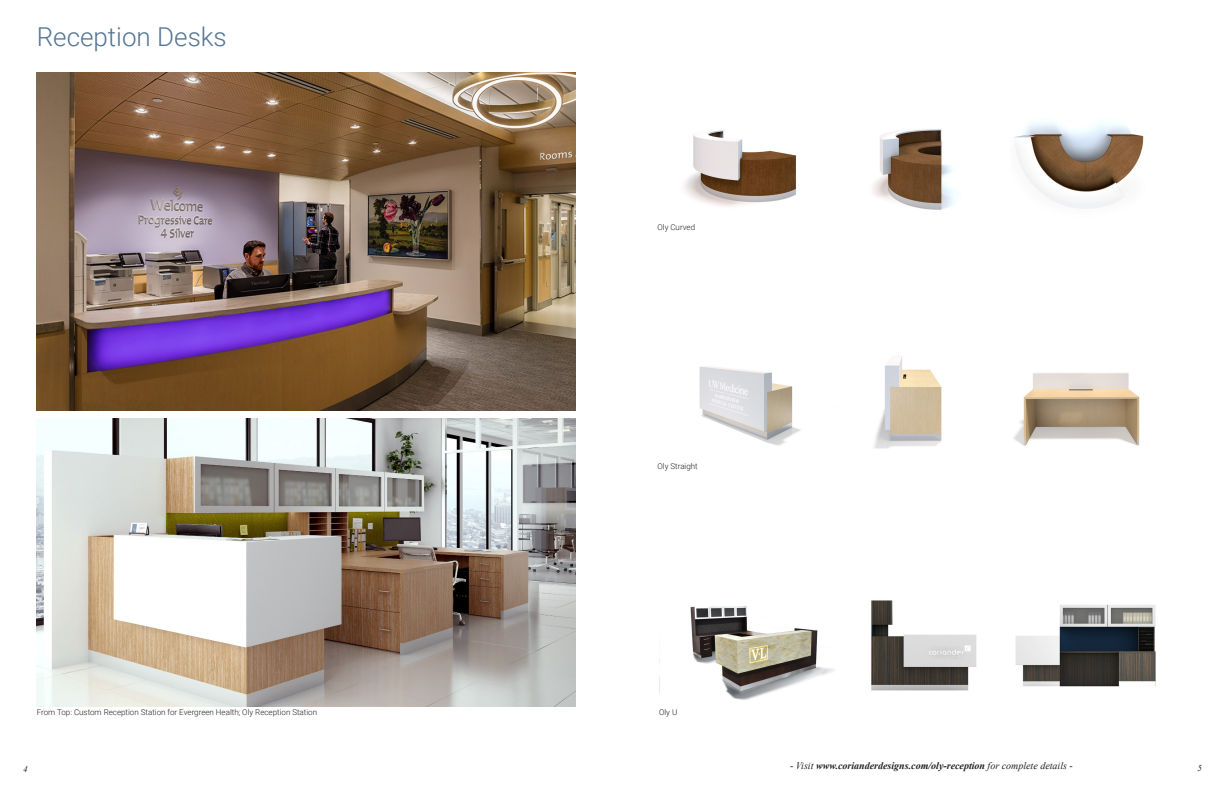
<style>
.page{position:relative;width:1224px;height:792px;background:#fff}
.page>*{position:absolute;margin:0;border:0;box-sizing:border-box;transform-origin:0 0}
.t1{font:300 26px "Roboto";color:#537594}
.t2{font:italic 700 10px "Times New Roman";color:#231f20}
.t3{font:italic 9px "Times New Roman";color:#231f20}
.t4{font:300 8px "Roboto";color:#231f20}
.s1{font-weight:400}
</style>
<div class="page">
<img style="left:36px;top:72px;width:539px;height:338px">
<img style="left:36px;top:418px;width:539px;height:289px">
<img style="left:684px;top:130px;width:112px;height:77px">
<img style="left:1014px;top:121px;width:130px;height:88px">
<img style="left:872px;top:129px;width:84px;height:81px">
<img style="left:699px;top:356px;width:243px;height:93px">
<img style="left:1013px;top:372px;width:127px;height:74px">
<img style="left:659px;top:606px;width:175px;height:94px">
<img style="left:1015px;top:604px;width:141px;height:83px">
<img style="left:871px;top:600px;width:106px;height:91px">
<p class="t1" style="left:37px;top:18px;width:192px">Reception Desks</p>
<p class="t4" style="left:37px;top:706px;width:282px">From Top: Custom Reception Station for Evergreen Health; Oly Reception Station</p>
<p class="t4" style="left:658px;top:221px;width:39px">Oly Curved</p>
<p class="t4" style="left:658px;top:461px;width:42px">Oly Straight</p>
<p class="t4" style="left:659px;top:706px;width:20px">Oly U</p>
<p class="t2" style="left:790px;top:758px;width:284px"><span class="s1">- Visit</span> www.corianderdesigns.com/oly-reception <span class="s1">for complete details -</span></p>
<p class="t3" style="left:23px;top:763px;width:6px">4</p>
<p class="t3" style="left:1198px;top:762px;width:6px">5</p>
</div>
